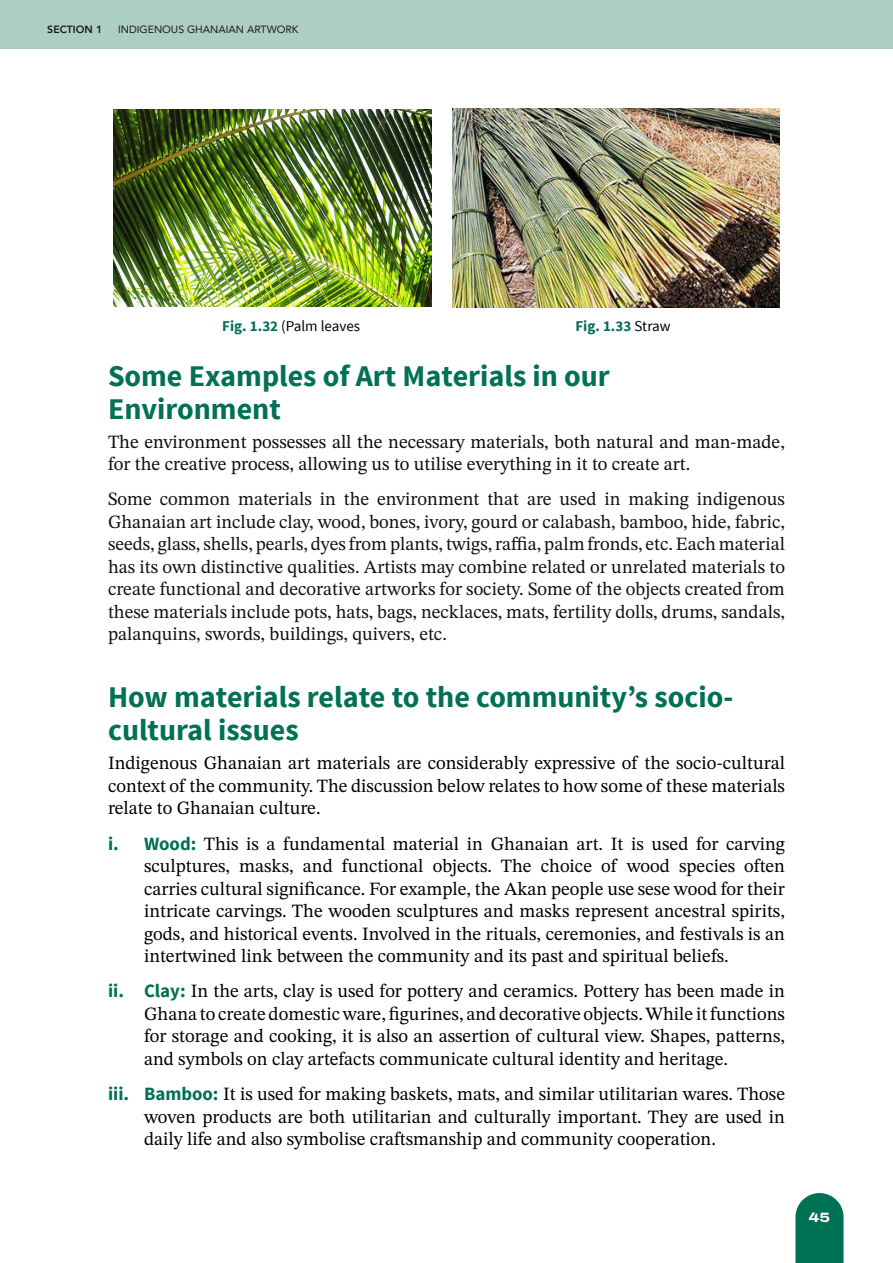
<style>
.page{position:relative;width:893px;height:1263px;background:#fff}
.page>*{position:absolute;margin:0;border:0;box-sizing:border-box;transform-origin:0 0}
.Heading_2{font:700 30px/33px "Source Sans Pro";color:#007154}
.new{font:18.75px/22.5px "STIX Two Text";color:#000;text-align:justify}
.Body{font:18.75px/22.5px "STIX Two Text";color:#111;text-align:justify}
.Body-2{font:18.75px/22.5px "STIX Two Text";color:#000;text-align:justify}
.Body-3{font:18.75px/22.5px "STIX Two Text";color:#0c0c0c}
.Figure_Caption{font:15px "Source Sans Pro";color:#000}
.Figure_Caption-2{font:700 15px "Source Sans Pro";color:#007154}
.t1{font:800 13.5px "Archivo Expanded";color:#fff}
.t2{font:10.5px "Avenir";color:#1a1a1a}
.t3{font:800 10.5px "Avenir";color:#1a1a1a}
.s1{font-weight:700;color:#007154}
.s2{font-weight:400;color:#000}
.s3{font-family:"Source Sans Pro";font-weight:700;color:#007154}
</style>
<div class="page">
<div style="left:0;top:0;width:893px;height:49px;background:#adcec5"></div>
<svg style="left:795px;top:1193px;width:49px;height:70px;background:#177e63"></svg>
<img style="left:113px;top:110px;width:318px;height:196px">
<img style="left:452px;top:108px;width:328px;height:200px">
<p class="t3" style="left:47px;top:21px;width:57px">SECTION 1</p>
<p class="t2" style="left:118px;top:21px;width:182px">INDIGENOUS GHANAIAN ARTWORK</p>
<p class="Figure_Caption" style="left:222px;top:317px;width:139px"><span class="s1">Fig. 1.32</span> (Palm leaves</p>
<p class="Figure_Caption-2" style="left:575px;top:317px;width:97px">Fig. 1.33 <span class="s2">Straw</span></p>
<p class="Heading_2" style="left:108px;top:360px;width:503px">Some Examples of Art Materials in our<br>Environment</p>
<p class="Body-3" style="left:108px;top:430px;width:678px">The environment possesses all the necessary materials, both natural and man-made, for the creative process, allowing us to utilise everything in it to create art.</p>
<p class="Body" style="left:108px;top:488px;width:678px">Some common materials in the environment that are used in making indigenous Ghanaian art include clay, wood, bones, ivory, gourd or calabash, bamboo, hide, fabric, seeds, glass, shells, pearls, dyes from plants, twigs, raffia, palm fronds, etc. Each material has its own distinctive qualities. Artists may combine related or unrelated materials to create functional and decorative artworks for society. Some of the objects created from these materials include pots, hats, bags, necklaces, mats, fertility dolls, drums, sandals, palanquins, swords, buildings, quivers, etc.</p>
<p class="Heading_2" style="left:108px;top:682px;width:627px">How materials relate to the community’s socio&shy;cultural issues</p>
<p class="Body-2" style="left:108px;top:752px;width:678px">Indigenous Ghanaian art materials are considerably expressive of the socio-cultural context of the community. The discussion below relates to how some of these materials relate to Ghanaian culture.</p>
<p class="new" style="left:144px;top:832px;width:642px;text-indent:-36px"><span class="s3">i. Wood:</span> This is a fundamental material in Ghanaian art. It is used for carving sculptures, masks, and functional objects. The choice of wood species often carries cultural significance. For example, the Akan people use sese wood for their intricate carvings. The wooden sculptures and masks represent ancestral spirits, gods, and historical events. Involved in the rituals, ceremonies, and festivals is an intertwined link between the community and its past and spiritual beliefs.</p>
<p class="new" style="left:144px;top:980px;width:642px;text-indent:-36px"><span class="s3">ii. Clay:</span> In the arts, clay is used for pottery and ceramics. Pottery has been made in Ghana to create domestic ware, figurines, and decorative objects. While it functions for storage and cooking, it is also an assertion of cultural view. Shapes, patterns, and symbols on clay artefacts communicate cultural identity and heritage.</p>
<p class="new" style="left:144px;top:1082px;width:642px;text-indent:-36px"><span class="s3">iii. Bamboo:</span> It is used for making baskets, mats, and similar utilitarian wares. Those woven products are both utilitarian and culturally important. They are used in daily life and also symbolise craftsmanship and community cooperation.</p>
<p class="t1" style="left:809px;top:1207px;width:23px">45</p>
</div>
